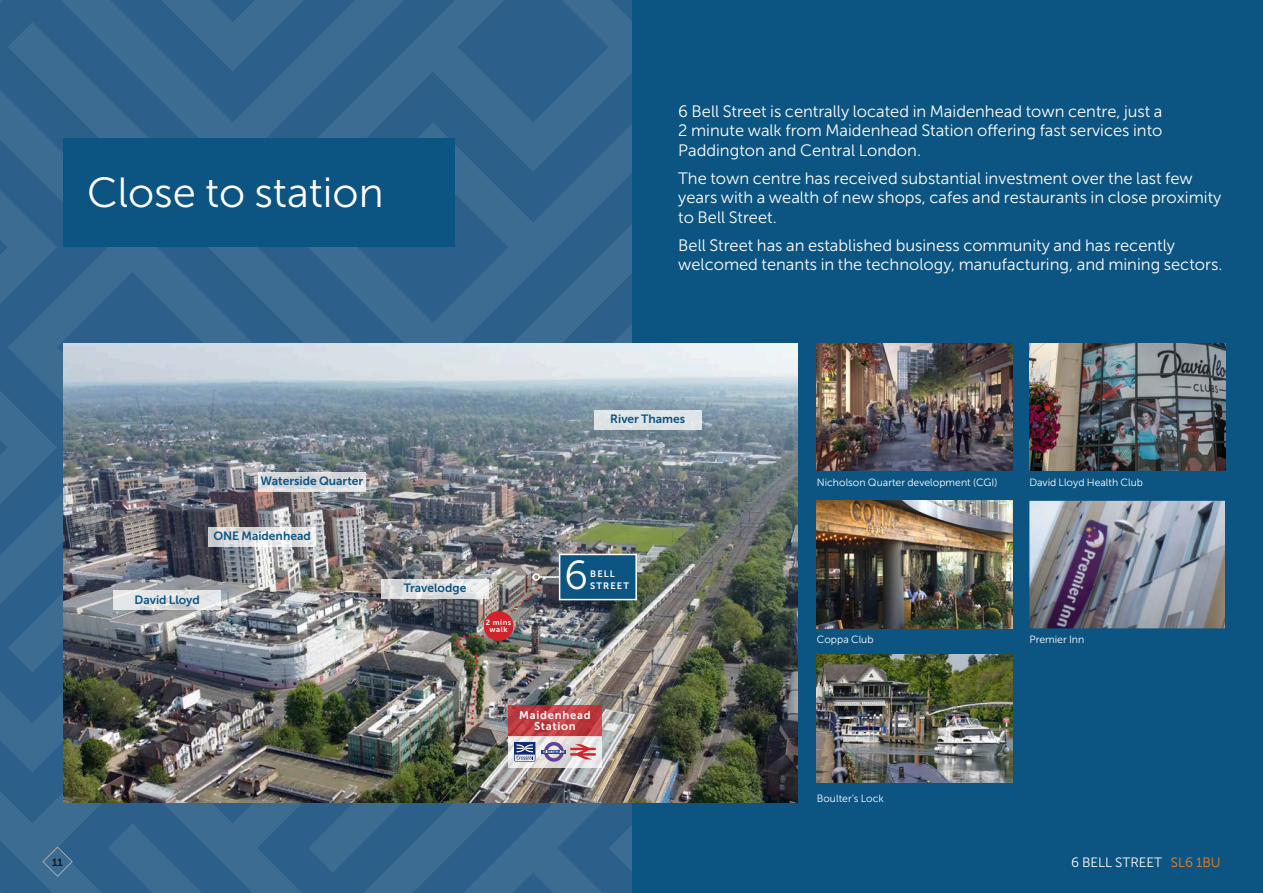
<style>
.page{position:relative;width:1263px;height:893px;background:#fff}
.page>*{position:absolute;margin:0;border:0;box-sizing:border-box;transform-origin:0 0}
.t1{font:42px "Museo Sans 300";color:#fff}
.t2{font:40.35px "Museo Sans 300";color:#fff}
.t3{font:16.5px/19.5px "Museo Sans 300";color:#fff}
.t4{font:13.5px "Museo Sans 300";color:#fff}
.t5{font:12px "Museo Sans 700";color:#0c5481}
.t6{font:11.25px "Museo Sans 700";letter-spacing:.065em;color:#fff}
.t7{font:10.5px "Museo Sans 300";color:#fff}
.t8{font:10.5px "Museo Sans 700";color:#0b171c}
.t9{font:9.3px "Museo Sans 700";letter-spacing:.12em;color:#fff}
.t10{font:7.5px "Museo Sans 700";letter-spacing:.07em;color:#fff}
.s1{color:#f57f21}
</style>
<div class="page">
<svg style="left:0;top:0;width:632px;height:122px;background:#33648e"></svg>
<svg style="left:8px;top:22px;width:349px;height:100px;background:#34658e"></svg>
<svg style="left:0;top:122px;width:632px;height:771px;background:#34658e"></svg>
<svg style="left:0;top:823px;width:22px;height:70px;background:#32648d"></svg>
<svg style="left:108px;top:823px;width:114px;height:70px;background:#33648e"></svg>
<div style="left:632px;top:0;width:631px;height:893px;background:#0c5481"></div>
<img style="left:64px;top:343px;width:733px;height:460px">
<svg style="left:114px;top:590px;width:107px;height:20px;background:#e2e4e5"></svg>
<img style="left:817px;top:501px;width:195px;height:127px">
<img style="left:1029px;top:343px;width:196px;height:128px">
<img style="left:1029px;top:501px;width:196px;height:127px">
<img style="left:817px;top:655px;width:195px;height:127px">
<img style="left:817px;top:343px;width:195px;height:128px">
<svg style="left:42px;top:846px;width:31px;height:31px"></svg>
<div style="left:64px;top:139px;width:391px;height:108px;background:#0c5481"></div>
<svg style="left:209px;top:527px;width:107px;height:19px"></svg>
<svg style="left:258px;top:472px;width:107px;height:20px;background:#d9dadd"></svg>
<div style="left:594px;top:410px;width:107px;height:20px;background:#dfe4e7"></div>
<svg style="left:382px;top:579px;width:107px;height:19px;background:#e0e0e1"></svg>
<div style="left:559px;top:554px;width:78px;height:46px;background:#0c5481;border:2px solid #fff"></div>
<hr style="left:539px;top:576px;width:20px;height:2px;background:#fff">
<div style="left:532px;top:573px;width:8px;height:8px;border:2px solid #fff;border-radius:50%"></div>
<img style="left:443px;top:589px;width:215px;height:304px">
<div style="left:484px;top:611px;width:29px;height:30px;background:#d1232a;border-radius:50%"></div>
<p class="t1" style="left:87px;top:170px;width:298px">Close to station</p>
<p class="t3" style="left:678px;top:101px;width:486px;text-align:justify">6 Bell Street is centrally located in Maidenhead town centre, just a 2 minute walk from Maidenhead Station offering fast services into Paddington and Central London.</p>
<p class="t3" style="left:678px;top:168px;width:545px">The town centre has received substantial investment over the last few years with a wealth of new shops, cafes and restaurants in close proximity to Bell Street.</p>
<p class="t3" style="left:678px;top:235px;width:546px">Bell Street has an established business community and has recently welcomed tenants in the technology, manufacturing, and mining sectors.</p>
<p class="t5" style="left:260px;top:475px;width:104px">Waterside Quarter</p>
<p class="t5" style="left:213px;top:529px;width:99px">ONE Maidenhead</p>
<p class="t5" style="left:135px;top:593px;width:67px">David Lloyd</p>
<p class="t5" style="left:610px;top:413px;width:77px">River Thames</p>
<p class="t5" style="left:404px;top:581px;width:64px">Travelodge</p>
<p class="t10" style="left:486px;top:618px;width:27px">2 mins</p>
<p class="t10" style="left:489px;top:625px;width:19px">walk</p>
<p class="t2" style="left:564px;top:553px;width:26px">6</p>
<p class="t9" style="left:590px;top:569px;width:26px">BELL</p>
<p class="t9" style="left:590px;top:581px;width:40px">STREET</p>
<p class="t6" style="left:519px;top:708px;width:73px">Maidenhead</p>
<p class="t6" style="left:534px;top:720px;width:43px">Station</p>
<p class="t7" style="left:817px;top:476px;width:182px">Nicholson Quarter development (CGI)</p>
<p class="t7" style="left:1029px;top:476px;width:115px">David Lloyd Health Club</p>
<p class="t7" style="left:817px;top:634px;width:58px">Coppa Club</p>
<p class="t7" style="left:1029px;top:634px;width:56px">Premier Inn</p>
<p class="t7" style="left:817px;top:793px;width:69px">Boulter’s Lock</p>
<p class="t8" style="left:52px;top:856px;width:12px">11</p>
<p class="t4" style="left:1071px;top:855px;width:151px">6 BELL STREET <span class="s1">SL6 1BU</span></p>
</div>
